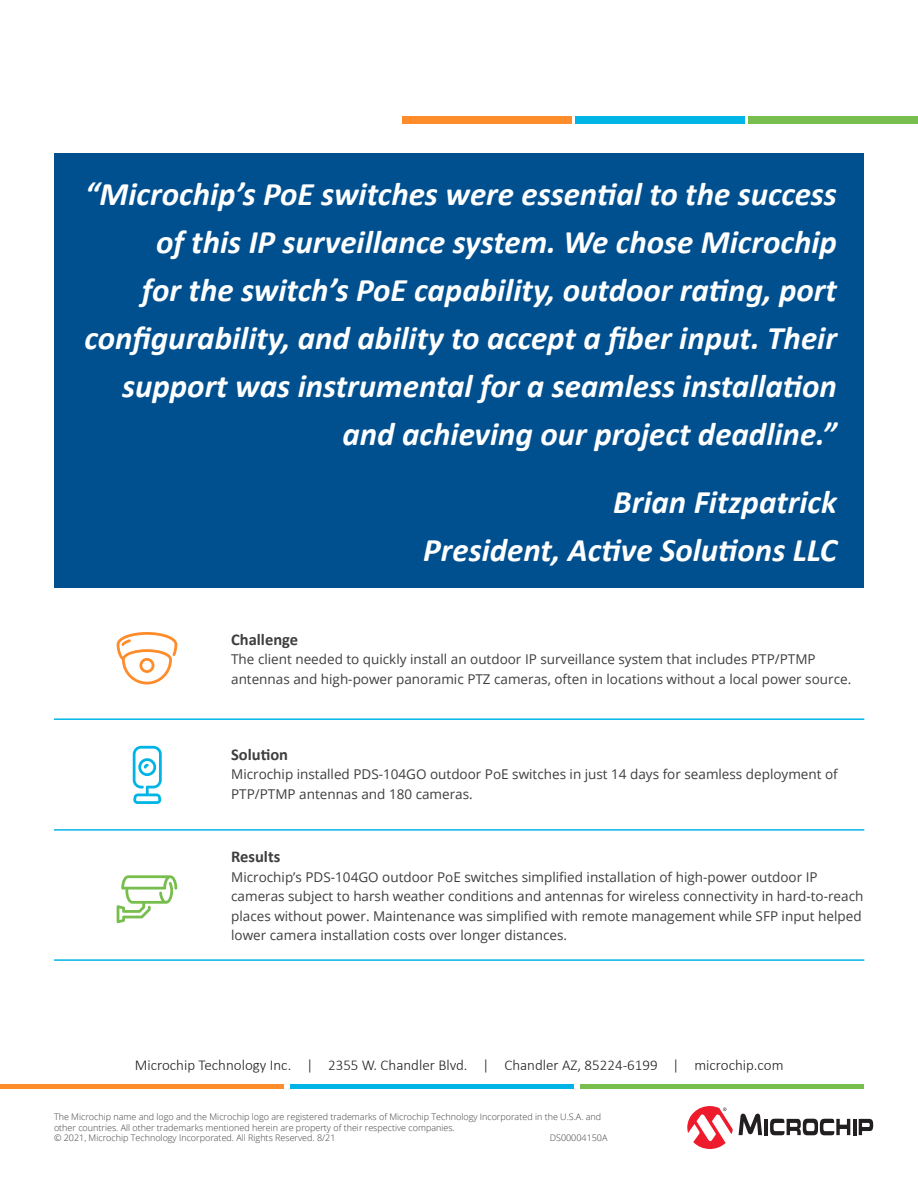
<style>
.page{position:relative;width:918px;height:1188px;background:#fff}
.page>*{position:absolute;margin:0;border:0;box-sizing:border-box;transform-origin:0 0}
.Callout_1{font:italic 700 33px/48px "Calibri";color:#fff;text-align:right}
.Bullet_Header{font:700 16.5px "Calibri";color:#3e3e3f}
.t1{font:300 15px "Calibri";color:#231f20}
.Body{font:13.5px/19.5px "Open Sans";color:#3e3e3f}
.LEGAL_BLOCK{font:300 9px/10.5px "Open Sans";color:#3e3e3f}
</style>
<div class="page">
<div style="left:402px;top:117px;width:169px;height:7px;background:#ff8c2b"></div>
<div style="left:575px;top:117px;width:170px;height:7px;background:#00b5e6"></div>
<div style="left:748px;top:117px;width:170px;height:7px;background:#77be4e"></div>
<hr style="left:54px;top:718px;width:810px;height:2px;background:#00b5e6">
<hr style="left:54px;top:829px;width:810px;height:2px;background:#00b5e6">
<hr style="left:54px;top:959px;width:810px;height:2px;background:#00b5e6">
<svg style="left:117px;top:632px;width:60px;height:53px"></svg>
<svg style="left:133px;top:746px;width:29px;height:58px"></svg>
<svg style="left:117px;top:875px;width:60px;height:48px"></svg>
<svg style="left:739px;top:1114px;width:23px;height:21px"></svg>
<hr style="left:764px;top:1119px;width:4px;height:16px;background:#231f20">
<hr style="left:853px;top:1119px;width:3px;height:16px;background:#231f20">
<svg style="left:859px;top:1119px;width:14px;height:16px"></svg>
<svg style="left:770px;top:1118px;width:80px;height:17px"></svg>
<svg style="left:687px;top:1106px;width:46px;height:43px"></svg>
<div style="left:0;top:1084px;width:284px;height:5px;background:#ff8c2b"></div>
<div style="left:290px;top:1084px;width:284px;height:5px;background:#00b5e6"></div>
<div style="left:580px;top:1084px;width:284px;height:5px;background:#77be4e"></div>
<div style="left:54px;top:153px;width:810px;height:435px;background:#005090"></div>
<p class="Callout_1" style="left:85px;top:170px;width:754px">“Microchip’s PoE switches were essential to the success of this IP surveillance system. We chose Microchip<br>for the switch’s PoE capability, outdoor rating, port configurability, and ability to accept a fiber input. Their support was instrumental for a seamless installation and achieving our project deadline.”</p>
<p class="Callout_1" style="left:613px;top:478px;width:225px">Brian Fitzpatrick</p>
<p class="Callout_1" style="left:423px;top:526px;width:415px">President, Active Solutions LLC</p>
<p class="Bullet_Header" style="left:231px;top:629px;width:68px">Challenge</p>
<p class="Body" style="left:231px;top:649px;width:622px">The client needed to quickly install an outdoor IP surveillance system that includes PTP/PTMP antennas and high-power panoramic PTZ cameras, often in locations without a local power source.</p>
<p class="Bullet_Header" style="left:231px;top:744px;width:58px">Solution</p>
<p class="Body" style="left:231px;top:764px;width:608px">Microchip installed PDS-104GO outdoor PoE switches in just 14 days for seamless deployment of<br>PTP/PTMP antennas and 180 cameras.</p>
<p class="Bullet_Header" style="left:231px;top:846px;width:51px">Results</p>
<p class="Body" style="left:231px;top:867px;width:634px">Microchip’s PDS-104GO outdoor PoE switches simplified installation of high-power outdoor IP cameras subject to harsh weather conditions and antennas for wireless connectivity in hard-to-reach places without power. Maintenance was simplified with remote management while SFP input helped lower camera installation costs over longer distances.</p>
<p class="t1" style="left:135px;top:1055px;width:650px">Microchip Technology Inc. | 2355 W. Chandler Blvd. | Chandler AZ, 85224-6199 | microchip.com</p>
<p class="LEGAL_BLOCK" style="left:54px;top:1112px;width:549px">The Microchip name and logo and the Microchip logo are registered trademarks of Microchip Technology Incorporated in the U.S.A. and other countries. All other trademarks mentioned herein are property of their respective companies.</p>
<p class="LEGAL_BLOCK" style="left:54px;top:1133px;width:283px">© 2021, Microchip Technology Incorporated. All Rights Reserved. 8/21</p>
<p class="LEGAL_BLOCK" style="left:550px;top:1133px;width:59px">DS00004150A</p>
</div>
